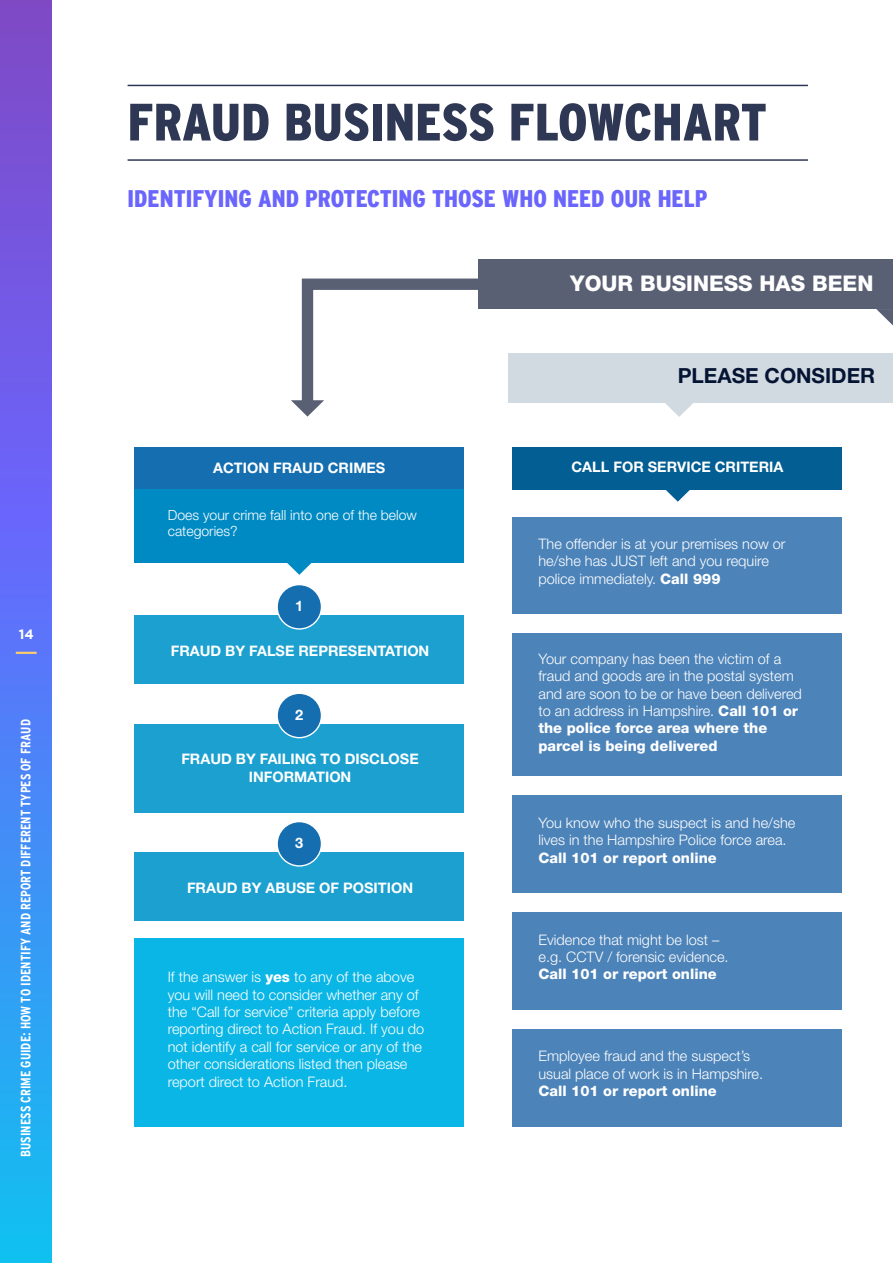
<style>
.page{position:relative;width:893px;height:1263px;background:#fff}
.page>*{position:absolute;margin:0;border:0;box-sizing:border-box;transform-origin:0 0}
.t1{font:900 52.5px "Interstate Cond Mono";color:#2e3854}
.t2{font:900 24px "Interstate Cond Mono";color:#6a65fc}
.t3{font:800 21.6px "Helvetica Neue LT Std";color:#fff}
.t4{font:700 20.85px "Helvetica Neue LT Std";color:#061433}
.t5{font:300 14.55px/17.4px "Helvetica Neue LT Std";color:#fff}
.t6{font:700 14.55px/17.4px "Helvetica Neue LT Std";color:#fff;text-align:center}
.t7{font:800 14.55px "Helvetica Neue LT Std";color:#fff}
.t8{font:300 13.95px/16.8px "Helvetica Neue LT Std";color:#fff}
.t9{font:700 13.5px "Interstate Cond Mono";color:#fff}
.t10{font:700 13.5px "Gotham";color:#fff}
.s1{font-weight:800}
.s2{font-size:14.7px}
</style>
<div class="page">
<svg style="left:0;top:0;width:51px;height:1263px;background:#537aed"></svg>
<hr style="left:16px;top:652px;width:21px;height:2px;background:#f9cc6f">
<hr style="left:128px;top:159px;width:680px;height:2px;background:#2e3854">
<hr style="left:128px;top:85px;width:680px;height:1px;background:#2e3854">
<div style="left:134px;top:447px;width:330px;height:42px;background:#146eb0"></div>
<div style="left:134px;top:616px;width:330px;height:68px;background:#1ba0d0"></div>
<div style="left:512px;top:447px;width:330px;height:42px;background:#035f93"></div>
<div style="left:512px;top:633px;width:330px;height:143px;background:#4c83b9"></div>
<div style="left:512px;top:795px;width:330px;height:98px;background:#4c83b9"></div>
<div style="left:512px;top:912px;width:330px;height:97px;background:#4c83b9"></div>
<div style="left:512px;top:1029px;width:330px;height:97px;background:#4c83b9"></div>
<div style="left:134px;top:938px;width:330px;height:189px;background:#0ab6e5"></div>
<div style="left:512px;top:517px;width:330px;height:97px;background:#4c83b9"></div>
<div style="left:134px;top:489px;width:330px;height:74px;background:#008ac3"></div>
<svg style="left:287px;top:563px;width:25px;height:12px"></svg>
<div style="left:478px;top:259px;width:415px;height:50px;background:#596073"></div>
<div style="left:509px;top:353px;width:384px;height:50px;background:#d1dae1"></div>
<svg style="left:665px;top:403px;width:28px;height:14px"></svg>
<svg style="left:876px;top:309px;width:17px;height:16px"></svg>
<svg style="left:291px;top:278px;width:187px;height:139px"></svg>
<div style="left:277px;top:585px;width:44px;height:44px;background:#146eb0;border-radius:50%"></div>
<div style="left:276px;top:584px;width:46px;height:46px;border:1px solid #fff;border-radius:50%"></div>
<div style="left:134px;top:724px;width:330px;height:89px;background:#1ba0d0"></div>
<div style="left:277px;top:693px;width:44px;height:45px;background:#146eb0;border-radius:50%"></div>
<div style="left:276px;top:693px;width:46px;height:45px;border:1px solid #fff;border-radius:50%"></div>
<div style="left:134px;top:853px;width:330px;height:68px;background:#1ba0d0"></div>
<div style="left:277px;top:822px;width:44px;height:44px;background:#146eb0;border-radius:50%"></div>
<div style="left:276px;top:821px;width:46px;height:46px;border:1px solid #fff;border-radius:50%"></div>
<svg style="left:664px;top:489px;width:28px;height:13px"></svg>
<p class="t10" style="left:19px;top:625px;width:16px">14</p>
<p class="t9" style="left:18px;top:1157px;width:439px;rotate:-90deg">BUSINESS CRIME GUIDE: HOW TO IDENTIFY AND REPORT DIFFERENT TYPES OF FRAUD</p>
<h1 class="t1" style="left:128px;top:93px;width:641px">FRAUD BUSINESS FLOWCHART</h1>
<h2 class="t2" style="left:128px;top:186px;width:581px">IDENTIFYING AND PROTECTING THOSE WHO NEED OUR HELP</h2>
<h3 class="t3" style="left:570px;top:270px;width:305px">YOUR BUSINESS HAS BEEN</h3>
<p class="t6" style="left:213px;top:459px;width:174px">ACTION FRAUD CRIMES</p>
<p class="t8" style="left:168px;top:506px;width:251px">Does your crime fall into one of the below categories?</p>
<p class="t6" style="left:295px;top:597px;width:10px">1</p>
<p class="t6" style="left:171px;top:641px;width:260px">FRAUD BY FALSE REPRESENTATION</p>
<p class="t6" style="left:295px;top:706px;width:10px">2</p>
<p class="t6" style="left:181px;top:750px;width:239px">FRAUD BY FAILING TO DISCLOSE<br>INFORMATION</p>
<p class="t6" style="left:295px;top:834px;width:10px">3</p>
<p class="t6" style="left:187px;top:878px;width:228px">FRAUD BY ABUSE OF POSITION</p>
<p class="t5" style="left:168px;top:968px;width:258px">If the answer is <span class="s1">yes</span> to any of the above you will need to consider whether any of the “Call for service” criteria apply before reporting direct to Action Fraud. If you do</p>
<p class="t5" style="left:168px;top:1055px;width:241px">other considerations listed then please report direct to Action Fraud.</p>
<p class="t5" style="left:159px;top:1038px;width:264px"><span class="s2">r</span> not identify a call for service or any of the</p>
<h3 class="t4" style="left:678px;top:363px;width:199px">PLEASE CONSIDER</h3>
<p class="t6" style="left:571px;top:458px;width:213px">CALL FOR SERVICE CRITERIA</p>
<p class="t5" style="left:538px;top:535px;width:249px">The offender is at your premises now or he/she has JUST left and you require police immediately. <span class="s1">Call 999</span></p>
<p class="t5" style="left:538px;top:650px;width:265px">Your company has been the victim of a fraud and goods are in the postal system and are soon to be or have been delivered to an address in Hampshire. <span class="s1">Call 101 or the police force area where the parcel is being delivered</span></p>
<p class="t5" style="left:538px;top:814px;width:258px">You know who the suspect is and he/she lives in the Hampshire Police force area.</p>
<p class="t7" style="left:538px;top:849px;width:180px">Call 101 or report online</p>
<p class="t5" style="left:538px;top:930px;width:192px">Evidence that might be lost – e.g. CCTV / forensic evidence.</p>
<p class="t7" style="left:538px;top:965px;width:180px">Call 101 or report online</p>
<p class="t5" style="left:538px;top:1047px;width:226px">Employee fraud and the suspect’s usual place of work is in Hampshire.</p>
<p class="t7" style="left:538px;top:1082px;width:180px">Call 101 or report online</p>
</div>
